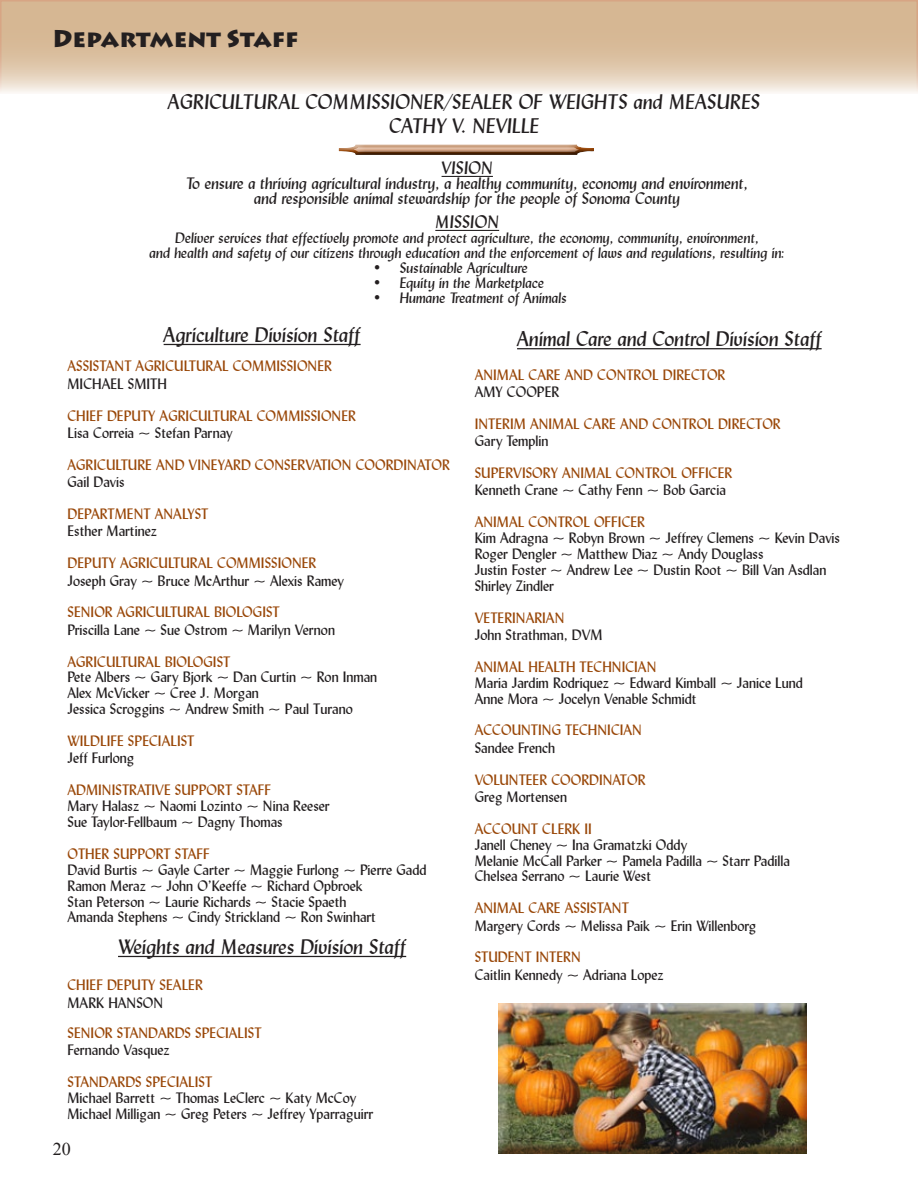
<style>
.page{position:relative;width:918px;height:1188px;background:#fff}
.page>*{position:absolute;margin:0;border:0;box-sizing:border-box;transform-origin:0 0}
.t1{font:900 24px "Lithos Pro";color:#231f20}
.StaffTitle{font:italic 21px "Lydian BT";color:#231f20}
.StaffNames{font:italic 21px "Lydian BT";color:#231f20}
.t2{font:italic 18px "Lydian BT";color:#231f20}
.t3{font:18px "Times New Roman";color:#231f20}
.t4{font:italic 16.5px "Lydian BT";color:#231f20}
.StaffNames-2{font:15px "Lydian BT";color:#231f20}
.StaffNames-3{font:15px "Lydian BT";color:#994708}
.t5{font:italic 15px "Lydian BT";color:#231f20}
.StaffTitle-2{font:15px "Lydian BT";color:#994708}
.StaffTitle-3{font:15px "Lydian BT";color:#231f20}
</style>
<div class="page">
<svg style="left:0;top:0;width:918px;height:93px;fill:#d8ba98"></svg>
<hr style="left:164px;top:344px;width:197px;height:1px;background:#231f20">
<hr style="left:118px;top:956px;width:288px;height:1px;background:#231f20">
<hr style="left:517px;top:348px;width:305px;height:1px;background:#231f20">
<div style="left:335px;top:144px;width:261px;height:9px;background:#fff;opacity:.75"></div>
<div style="left:335px;top:145px;width:261px;height:11px;background:#231f20;opacity:.75"></div>
<hr style="left:442px;top:176px;width:51px;height:1px;background:#231f20">
<hr style="left:435px;top:230px;width:64px;height:1px;background:#231f20">
<div style="left:496px;top:1004px;width:313px;height:152px;background:#994708;opacity:.75"></div>
<div style="left:496px;top:1001px;width:313px;height:149px;background:#fff;opacity:.75"></div>
<p class="t1" style="left:52px;top:24px;width:247px">Department Staff</p>
<p class="StaffTitle" style="left:168px;top:89px;width:594px">AGRICULTURAL COMMISSIONER/SEALER OF WEIGHTS and MEASURES</p>
<p class="StaffTitle" style="left:389px;top:113px;width:152px">CATHY V. NEVILLE</p>
<p class="t2" style="left:442px;top:157px;width:53px">VISION</p>
<p class="t4" style="left:186px;top:173px;width:563px">To ensure a thriving agricultural industry, a healthy community, economy and environment,</p>
<p class="t4" style="left:254px;top:188px;width:427px">and responsible animal stewardship for the people of Sonoma County</p>
<p class="t2" style="left:435px;top:211px;width:65px">MISSION</p>
<p class="t5" style="left:175px;top:229px;width:585px">Deliver services that effectively promote and protect agriculture, the economy, community, environment,</p>
<p class="t5" style="left:149px;top:244px;width:637px">and health and safety of our citizens through education and the enforcement of laws and regulations, resulting in:</p>
<p class="t5" style="left:373px;top:259px;width:157px">• Sustainable Agriculture</p>
<p class="t5" style="left:373px;top:274px;width:173px">• Equity in the Marketplace</p>
<p class="t5" style="left:373px;top:289px;width:196px">• Humane Treatment of Animals</p>
<p class="StaffTitle" style="left:164px;top:322px;width:198px">Agriculture Division Staff</p>
<p class="StaffNames-3" style="left:67px;top:357px;width:266px">ASSISTANT AGRICULTURAL COMMISSIONER</p>
<p class="StaffNames-2" style="left:67px;top:374px;width:101px">MICHAEL SMITH</p>
<p class="StaffNames-3" style="left:67px;top:406px;width:290px">CHIEF DEPUTY AGRICULTURAL COMMISSIONER</p>
<p class="StaffNames-2" style="left:67px;top:424px;width:167px">Lisa Correia ~ Stefan Parnay</p>
<p class="StaffNames-3" style="left:67px;top:455px;width:384px">AGRICULTURE AND VINEYARD CONSERVATION COORDINATOR</p>
<p class="StaffNames-2" style="left:67px;top:473px;width:59px">Gail Davis</p>
<p class="StaffNames-3" style="left:67px;top:505px;width:143px">DEPARTMENT ANALYST</p>
<p class="StaffNames-2" style="left:67px;top:522px;width:91px">Esther Martinez</p>
<p class="StaffNames-3" style="left:67px;top:554px;width:250px">DEPUTY AGRICULTURAL COMMISSIONER</p>
<p class="StaffNames-2" style="left:67px;top:571px;width:278px">Joseph Gray ~ Bruce McArthur ~ Alexis Ramey</p>
<p class="StaffNames-3" style="left:67px;top:603px;width:214px">SENIOR AGRICULTURAL BIOLOGIST</p>
<p class="StaffNames-2" style="left:67px;top:620px;width:269px">Priscilla Lane ~ Sue Ostrom ~ Marilyn Vernon</p>
<p class="StaffNames-3" style="left:67px;top:652px;width:164px">AGRICULTURAL BIOLOGIST</p>
<p class="StaffNames-2" style="left:67px;top:668px;width:311px">Pete Albers ~ Gary Bjork ~ Dan Curtin ~ Ron Inman</p>
<p class="StaffNames-2" style="left:67px;top:684px;width:193px">Alex McVicker ~ Cree J. Morgan</p>
<p class="StaffNames-2" style="left:67px;top:700px;width:287px">Jessica Scroggins ~ Andrew Smith ~ Paul Turano</p>
<p class="StaffNames-3" style="left:67px;top:732px;width:128px">WILDLIFE SPECIALIST</p>
<p class="StaffNames-2" style="left:67px;top:749px;width:68px">Jeff Furlong</p>
<p class="StaffNames-3" style="left:67px;top:781px;width:205px">ADMINISTRATIVE SUPPORT STAFF</p>
<p class="StaffNames-2" style="left:67px;top:797px;width:264px">Mary Halasz ~ Naomi Lozinto ~ Nina Reeser</p>
<p class="StaffNames-2" style="left:67px;top:813px;width:217px">Sue Taylor-Fellbaum ~ Dagny Thomas</p>
<p class="StaffNames-3" style="left:67px;top:844px;width:144px">OTHER SUPPORT STAFF</p>
<p class="StaffNames-2" style="left:67px;top:860px;width:360px">David Burtis ~ Gayle Carter ~ Maggie Furlong ~ Pierre Gadd</p>
<p class="StaffNames-2" style="left:67px;top:876px;width:297px">Ramon Meraz ~ John O’Keeffe ~ Richard Opbroek</p>
<p class="StaffNames-2" style="left:67px;top:892px;width:281px">Stan Peterson ~ Laurie Richards ~ Stacie Spaeth</p>
<p class="StaffNames-2" style="left:67px;top:908px;width:310px">Amanda Stephens ~ Cindy Strickland ~ Ron Swinhart</p>
<p class="StaffTitle" style="left:118px;top:934px;width:290px">Weights and Measures Division Staff</p>
<p class="StaffTitle-2" style="left:67px;top:976px;width:137px">CHIEF DEPUTY SEALER</p>
<p class="StaffTitle-3" style="left:67px;top:994px;width:97px">MARK HANSON</p>
<p class="StaffNames-3" style="left:67px;top:1024px;width:196px">SENIOR STANDARDS SPECIALIST</p>
<p class="StaffNames-2" style="left:67px;top:1041px;width:104px">Fernando Vasquez</p>
<p class="StaffNames-3" style="left:67px;top:1073px;width:146px">STANDARDS SPECIALIST</p>
<p class="StaffNames-2" style="left:67px;top:1089px;width:290px">Michael Barrett ~ Thomas LeClerc ~ Katy McCoy</p>
<p class="StaffNames-2" style="left:67px;top:1105px;width:307px">Michael Milligan ~ Greg Peters ~ Jeffrey Yparraguirr</p>
<p class="StaffNames" style="left:517px;top:326px;width:306px">Animal Care and Control Division Staff</p>
<p class="StaffNames-3" style="left:475px;top:365px;width:252px">ANIMAL CARE AND CONTROL DIRECTOR</p>
<p class="StaffNames-2" style="left:475px;top:382px;width:86px">AMY COOPER</p>
<p class="StaffNames-3" style="left:475px;top:414px;width:308px">INTERIM ANIMAL CARE AND CONTROL DIRECTOR</p>
<p class="StaffNames-2" style="left:475px;top:432px;width:75px">Gary Templin</p>
<p class="StaffNames-3" style="left:475px;top:463px;width:259px">SUPERVISORY ANIMAL CONTROL OFFICER</p>
<p class="StaffNames-2" style="left:475px;top:481px;width:253px">Kenneth Crane ~ Cathy Fenn ~ Bob Garcia</p>
<p class="StaffNames-3" style="left:475px;top:513px;width:172px">ANIMAL CONTROL OFFICER</p>
<p class="StaffNames-2" style="left:475px;top:529px;width:367px">Kim Adragna ~ Robyn Brown ~ Jeffrey Clemens ~ Kevin Davis</p>
<p class="StaffNames-2" style="left:475px;top:544px;width:290px">Roger Dengler ~ Matthew Diaz ~ Andy Douglass</p>
<p class="StaffNames-2" style="left:475px;top:560px;width:353px">Justin Foster ~ Andrew Lee ~ Dustin Root ~ Bill Van Asdlan</p>
<p class="StaffNames-2" style="left:475px;top:576px;width:81px">Shirley Zindler</p>
<p class="StaffNames-3" style="left:475px;top:608px;width:91px">VETERINARIAN</p>
<p class="StaffNames-2" style="left:475px;top:625px;width:129px">John Strathman, DVM</p>
<p class="StaffNames-3" style="left:475px;top:657px;width:183px">ANIMAL HEALTH TECHNICIAN</p>
<p class="StaffNames-2" style="left:475px;top:673px;width:330px">Maria Jardim Rodriquez ~ Edward Kimball ~ Janice Lund</p>
<p class="StaffNames-2" style="left:475px;top:689px;width:223px">Anne Mora ~ Jocelyn Venable Schmidt</p>
<p class="StaffNames-3" style="left:475px;top:721px;width:169px">ACCOUNTING TECHNICIAN</p>
<p class="StaffNames-2" style="left:475px;top:738px;width:82px">Sandee French</p>
<p class="StaffNames-3" style="left:475px;top:770px;width:172px">VOLUNTEER COORDINATOR</p>
<p class="StaffNames-2" style="left:475px;top:787px;width:94px">Greg Mortensen</p>
<p class="StaffNames-3" style="left:475px;top:819px;width:119px">ACCOUNT CLERK II</p>
<p class="StaffNames-2" style="left:475px;top:835px;width:214px">Janell Cheney ~ Ina Gramatzki Oddy</p>
<p class="StaffNames-2" style="left:475px;top:851px;width:317px">Melanie McCall Parker ~ Pamela Padilla ~ Starr Padilla</p>
<p class="StaffNames-2" style="left:475px;top:867px;width:178px">Chelsea Serrano ~ Laurie West</p>
<p class="StaffNames-3" style="left:475px;top:899px;width:156px">ANIMAL CARE ASSISTANT</p>
<p class="StaffNames-2" style="left:475px;top:916px;width:283px">Margery Cords ~ Melissa Paik ~ Erin Willenborg</p>
<p class="StaffNames-3" style="left:475px;top:948px;width:108px">STUDENT INTERN</p>
<p class="StaffNames-2" style="left:475px;top:965px;width:191px">Caitlin Kennedy ~ Adriana Lopez</p>
<p class="t3" style="left:53px;top:1137px;width:19px">20</p>
</div>
